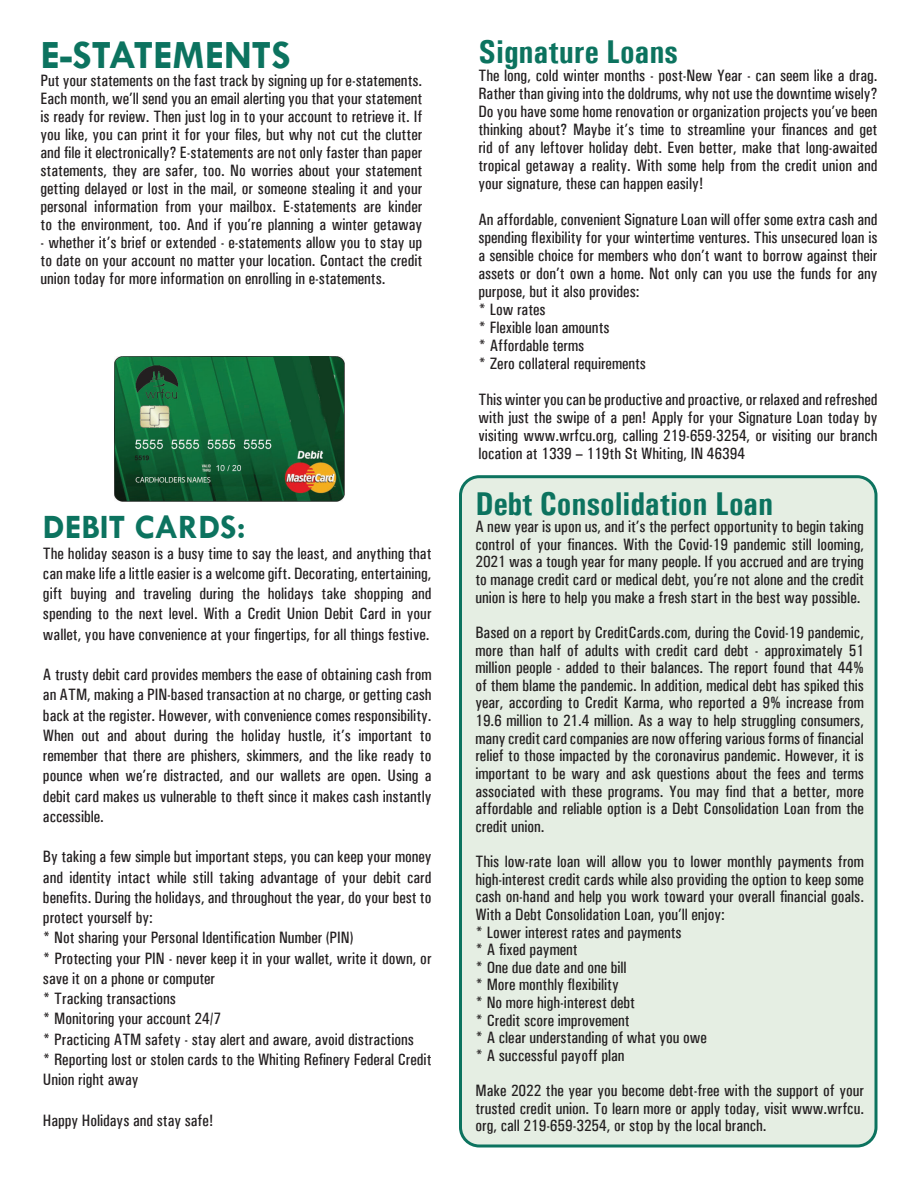
<style>
.page{position:relative;width:918px;height:1188px;background:#fff}
.page>*{position:absolute;margin:0;border:0;box-sizing:border-box;transform-origin:0 0}
.t1{font:700 40.5px "Tw Cen";color:#0c735f}
.t2{font:700 34.5px "Tw Cen";color:#0c735f}
.t3{font:700 condensed 33px "Univers";color:#0c735f}
.t4{font:500 condensed 16.5px/18px "Univers";color:#231f20;text-align:justify}
</style>
<div class="page">
<div style="left:460px;top:477px;width:416px;height:669px;background:#e5eee3;border-radius:19px"></div>
<div style="left:459px;top:475px;width:419px;height:672px;border:3px solid #0c735f;border-radius:19px"></div>
<img style="left:114px;top:356px;width:231px;height:146px">
<p class="t1" style="left:40px;top:31px;width:252px">E-STATEMENTS</p>
<p class="t4" style="left:40px;top:72px;width:383px">Put your statements on the fast track by signing up for e-statements.<br>Each month, we’ll send you an email alerting you that your statement is ready for review. Then just log in to your account to retrieve it. If you like, you can print it for your files, but why not cut the clutter and file it electronically? E-statements are not only faster than paper statements, they are safer, too. No worries about your statement getting delayed or lost in the mail, or someone stealing it and your personal information from your mailbox. E-statements are kinder to the environment, too. And if you’re planning a winter getaway</p>
<p class="t4" style="left:40px;top:234px;width:383px">- whether it’s brief or extended - e-statements allow you to stay up to date on your account no matter your location. Contact the credit union today for more information on enrolling in e-statements.</p>
<p class="t2" style="left:43px;top:507px;width:204px">DEBIT CARDS:</p>
<p class="t4" style="left:43px;top:543px;width:390px;line-height:20.2px">The holiday season is a busy time to say the least, and anything that can make life a little easier is a welcome gift. Decorating, entertaining, gift buying and traveling during the holidays take shopping and spending to the next level. With a Credit Union Debit Card in your wallet, you have convenience at your fingertips, for all things festive.</p>
<p class="t4" style="left:43px;top:664px;width:390px;line-height:20.2px">A trusty debit card provides members the ease of obtaining cash from an ATM, making a PIN-based transaction at no charge, or getting cash back at the register. However, with convenience comes responsibility.<br>When out and about during the holiday hustle, it’s important to remember that there are phishers, skimmers, and the like ready to pounce when we’re distracted, and our wallets are open. Using a debit card makes us vulnerable to theft since it makes cash instantly accessible.</p>
<p class="t4" style="left:43px;top:847px;width:390px;line-height:20.2px">By taking a few simple but important steps, you can keep your money and identity intact while still taking advantage of your debit card benefits. During the holidays, and throughout the year, do your best to protect yourself by:</p>
<p class="t4" style="left:43px;top:929px;width:312px">* Not sharing your Personal Identification Number (PIN)</p>
<p class="t4" style="left:43px;top:948px;width:390px;line-height:20.2px">* Protecting your PIN - never keep it in your wallet, write it down, or save it on a phone or computer</p>
<p class="t4" style="left:43px;top:989px;width:134px">* Tracking transactions</p>
<p class="t4" style="left:43px;top:1010px;width:180px">* Monitoring your account 24/7</p>
<p class="t4" style="left:43px;top:1030px;width:372px">* Practicing ATM safety - stay alert and aware, avoid distractions</p>
<p class="t4" style="left:43px;top:1049px;width:390px;line-height:20.2px">* Reporting lost or stolen cards to the Whiting Refinery Federal Credit<br>Union right away</p>
<p class="t4" style="left:43px;top:1111px;width:172px">Happy Holidays and stay safe!</p>
<p class="t3" style="left:478px;top:32px;width:201px">Signature Loans</p>
<p class="t4" style="left:478px;top:67px;width:401px">The long, cold winter months - post-New Year - can seem like a drag.<br>Rather than giving into the doldrums, why not use the downtime wisely?<br>Do you have some home renovation or organization projects you’ve been thinking about? Maybe it’s time to streamline your finances and get rid of any leftover holiday debt. Even better, make that long-awaited tropical getaway a reality. With some help from the credit union and your signature, these can happen easily!</p>
<p class="t4" style="left:478px;top:211px;width:401px">An affordable, convenient Signature Loan will offer some extra cash and spending flexibility for your wintertime ventures. This unsecured loan is a sensible choice for members who don’t want to borrow against their assets or don’t own a home. Not only can you use the funds for any purpose, but it also provides:</p>
<p class="t4" style="left:478px;top:301px;width:69px">* Low rates</p>
<p class="t4" style="left:478px;top:319px;width:133px">* Flexible loan amounts</p>
<p class="t4" style="left:478px;top:337px;width:107px">* Affordable terms</p>
<p class="t4" style="left:478px;top:355px;width:169px">* Zero collateral requirements</p>
<p class="t4" style="left:478px;top:391px;width:401px">This winter you can be productive and proactive, or relaxed and refreshed with just the swipe of a pen! Apply for your Signature Loan today by visiting www.wrfcu.org, calling 219-659-3254, or visiting our branch location at 1339 – 119th St Whiting, IN 46394</p>
<p class="t3" style="left:475px;top:483px;width:299px">Debt Consolidation Loan</p>
<p class="t4" style="left:475px;top:518px;width:390px">A new year is upon us, and it’s the perfect opportunity to begin taking control of your finances. With the Covid-19 pandemic still looming, 2021 was a tough year for many people. If you accrued and are trying to manage credit card or medical debt, you’re not alone and the credit union is here to help you make a fresh start in the best way possible.</p>
<p class="t4" style="left:475px;top:624px;width:390px">Based on a report by CreditCards.com, during the Covid-19 pandemic, more than half of adults with credit card debt - approximately 51 million people - added to their balances. The report found that 44% of them blame the pandemic. In addition, medical debt has spiked this year, according to Credit Karma, who reported a 9% increase from 19.6 million to 21.4 million. As a way to help struggling consumers, many credit card companies are now offering various forms of financial relief to those impacted by the coronavirus pandemic. However, it is important to be wary and ask questions about the fees and terms associated with these programs. You may find that a better, more affordable and reliable option is a Debt Consolidation Loan from the credit union.</p>
<p class="t4" style="left:475px;top:853px;width:390px">This low-rate loan will allow you to lower monthly payments from high-interest credit cards while also providing the option to keep some cash on-hand and help you work toward your overall financial goals.<br>With a Debt Consolidation Loan, you’ll enjoy:</p>
<p class="t4" style="left:475px;top:923px;width:208px">* Lower interest rates and payments</p>
<p class="t4" style="left:475px;top:941px;width:104px">* A fixed payment</p>
<p class="t4" style="left:475px;top:958px;width:153px">* One due date and one bill</p>
<p class="t4" style="left:475px;top:976px;width:145px">* More monthly flexibility</p>
<p class="t4" style="left:475px;top:994px;width:161px">* No more high-interest debt</p>
<p class="t4" style="left:475px;top:1011px;width:156px">* Credit score improvement</p>
<p class="t4" style="left:475px;top:1029px;width:233px">* A clear understanding of what you owe</p>
<p class="t4" style="left:475px;top:1046px;width:151px">* A successful payoff plan</p>
<p class="t4" style="left:475px;top:1082px;width:390px">Make 2022 the year you become debt-free with the support of your trusted credit union. To learn more or apply today, visit www.wrfcu. org, call 219-659-3254, or stop by the local branch.</p>
</div>
